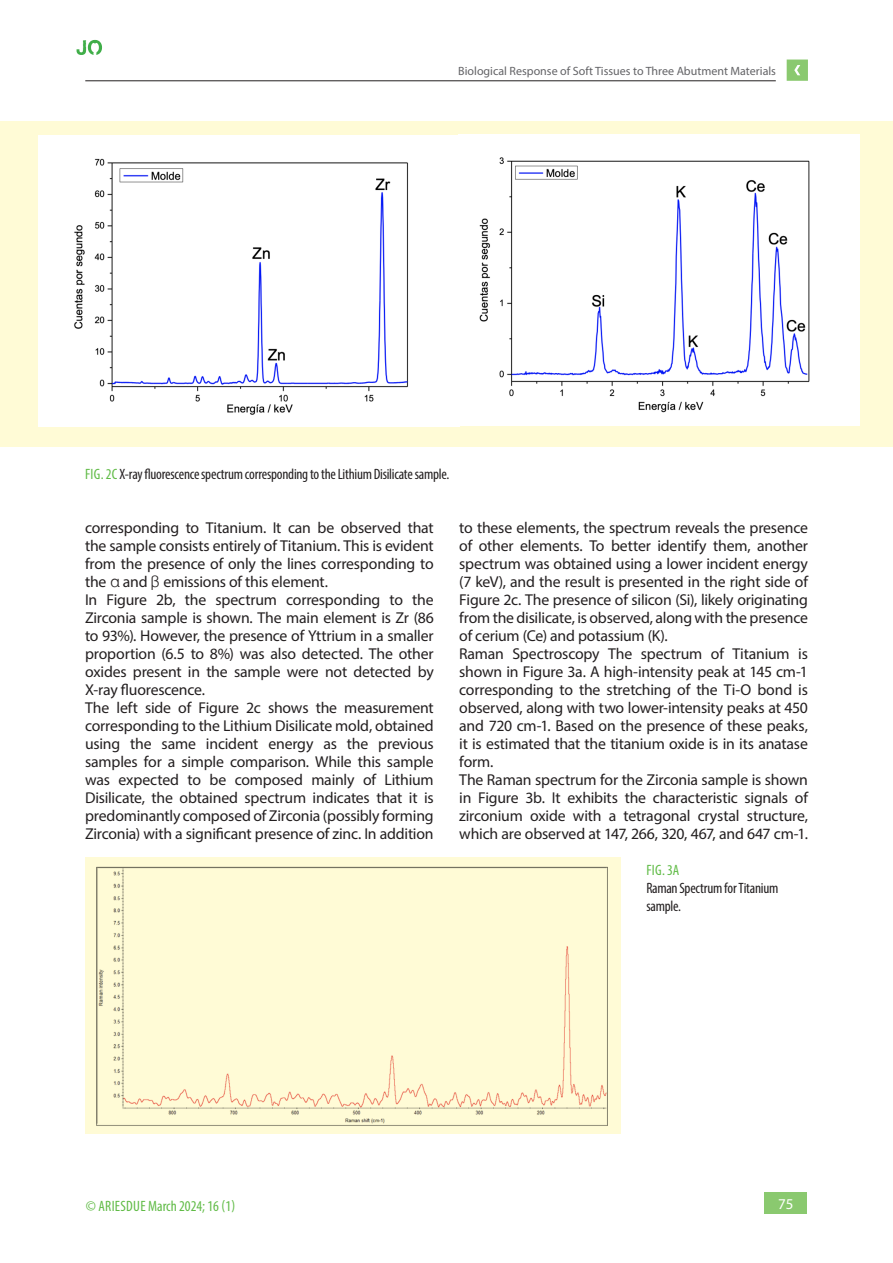
<style>
.page{position:relative;width:893px;height:1263px;background:#fff}
.page>*{position:absolute;margin:0;border:0;box-sizing:border-box;transform-origin:0 0}
.t1{font:15.75px/18px "Myriad Pro";letter-spacing:-.015em;color:#231f20}
.t2{font:condensed 15px/18px "Myriad Pro";letter-spacing:-.015em;color:#231f20}
.t3{font:condensed 15px "Myriad Pro";letter-spacing:.01em;color:#60bb46}
.t4{font:15px "Myriad Pro";color:#fff}
.t5{font:12px "Myriad Pro";color:#636366}
.s1{color:#60bb46}
.s2{font-family:"Helvetica";font-weight:300}
</style>
<div class="page">
<svg style="left:787px;top:60px;width:21px;height:21px"></svg>
<hr style="left:85px;top:81px;width:691px;height:1px;background:#231f20">
<div style="left:765px;top:1193px;width:42px;height:21px;background:#8ac96f"></div>
<svg style="left:77px;top:40px;width:25px;height:15px"></svg>
<div style="left:0;top:122px;width:893px;height:325px;background:#fffbd6"></div>
<div style="left:38px;top:135px;width:821px;height:291px;background:#fff"></div>
<div style="left:85px;top:857px;width:536px;height:276px;background:#fffbd6"></div>
<img style="left:96px;top:866px;width:512px;height:260px">
<p class="t5" style="left:458px;top:63px;width:319px">Biological Response of Soft Tissues to Three Abutment Materials</p>
<p class="t2" style="left:85px;top:465px;width:366px"><span class="s1">FIG. 2C</span> X-ray fluorescence spectrum corresponding to the Lithium Disilicate sample.</p>
<p class="t1" style="left:85px;top:519px;width:350px">corresponding to Titanium. It can be observed that the sample consists entirely of Titanium. This is evident from the presence of only the lines corresponding to the <span class="s2">α</span> and <span class="s2">β</span> emissions of this element.<br>In Figure 2b, the spectrum corresponding to the Zirconia sample is shown. The main element is Zr (86 to 93%). However, the presence of Yttrium in a smaller proportion (6.5 to 8%) was also detected. The other oxides present in the sample were not detected by X-ray fluorescence.<br>The left side of Figure 2c shows the measurement corresponding to the Lithium Disilicate mold, obtained using the same incident energy as the previous samples for a simple comparison. While this sample was expected to be composed mainly of Lithium Disilicate, the obtained spectrum indicates that it is predominantly composed of Zirconia (possibly forming Zirconia) with a significant presence of zinc. In addition</p>
<p class="t1" style="left:459px;top:519px;width:350px">to these elements, the spectrum reveals the presence of other elements. To better identify them, another spectrum was obtained using a lower incident energy (7 keV), and the result is presented in the right side of Figure 2c. The presence of silicon (Si), likely originating from the disilicate, is observed, along with the presence of cerium (Ce) and potassium (K).<br>Raman Spectroscopy The spectrum of Titanium is shown in Figure 3a. A high-intensity peak at 145 cm-1 corresponding to the stretching of the Ti-O bond is observed, along with two lower-intensity peaks at 450 and 720 cm-1. Based on the presence of these peaks, it is estimated that the titanium oxide is in its anatase form.<br>The Raman spectrum for the Zirconia sample is shown in Figure 3b. It exhibits the characteristic signals of zirconium oxide with a tetragonal crystal structure, which are observed at 147, 266, 320, 467, and 647 cm-1.</p>
<p class="t3" style="left:646px;top:861px;width:34px">FIG. 3A</p>
<p class="t2" style="left:646px;top:879px;width:134px">Raman Spectrum for Titanium sample.</p>
<p class="t3" style="left:86px;top:1196px;width:151px">© ARIESDUE March 2024; 16 (1)</p>
<p class="t4" style="left:778px;top:1195px;width:17px">75</p>
</div>
